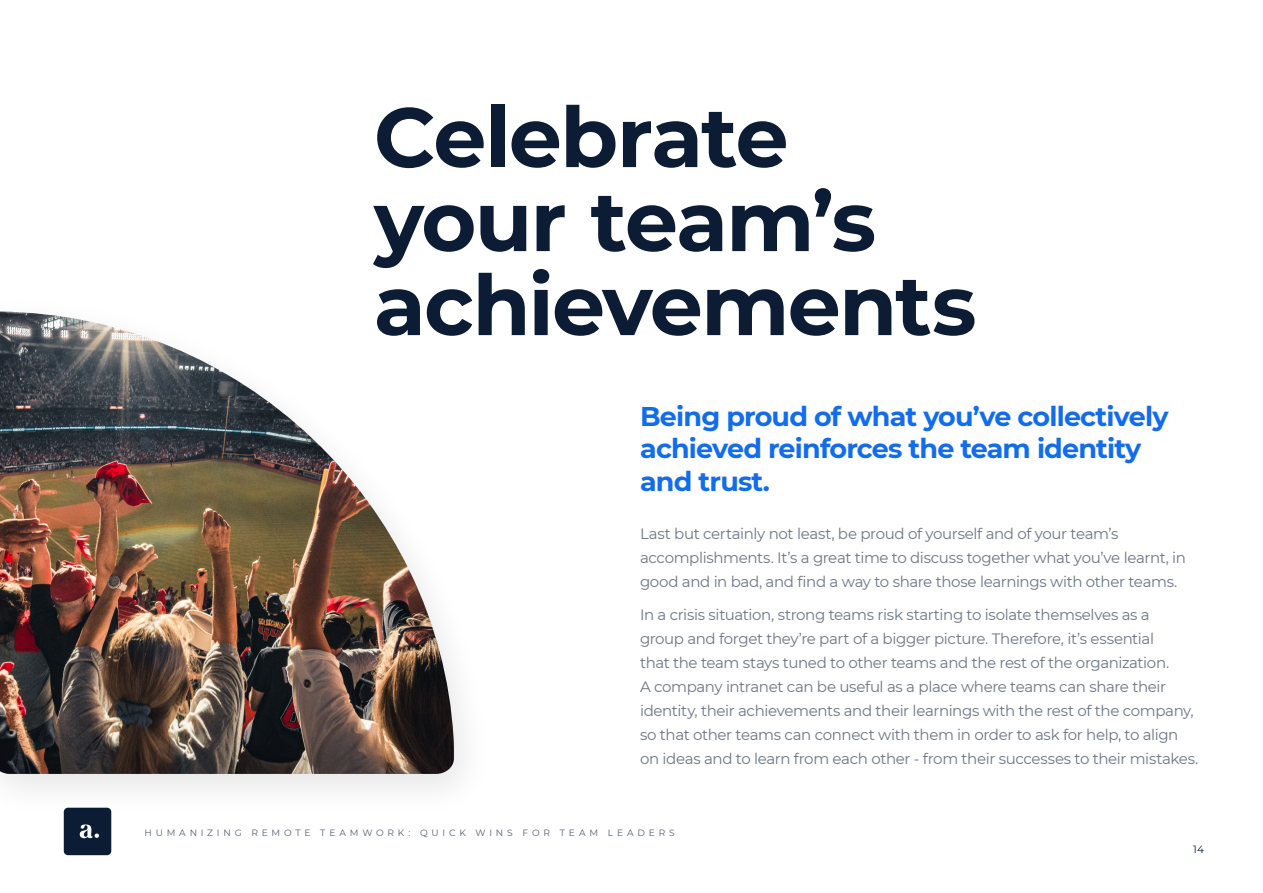
<style>
.page{position:relative;width:1263px;height:893px;background:#fff}
.page>*{position:absolute;margin:0;border:0;box-sizing:border-box;transform-origin:0 0}
.t1{font:700 84px/84px "Montserrat";letter-spacing:-.02em;color:#0b1c34}
.t2{font:700 27px/32.4px "Montserrat";letter-spacing:-.03em;color:#126cee}
.t3{font:15px/24px "Montserrat";letter-spacing:-.025em;color:#6c7685}
.t4{font:10.5px "Montserrat";color:#0b1c34}
.t5{font:9.15px "Montserrat";letter-spacing:.42em;color:#546071}
</style>
<div class="page">
<div style="left:64px;top:808px;width:47px;height:47px;background:#0b1c34;border-radius:4px"></div>
<svg style="left:80px;top:824px;width:19px;height:14px"></svg>
<div style="left:0;top:293px;width:493px;height:525px;background:#000;opacity:.1"></div>
<img style="left:0;top:312px;width:454px;height:462px">
<h1 class="t1" style="left:374px;top:91px;width:604px">Celebrate your team’s achievements</h1>
<h2 class="t2" style="left:640px;top:399px;width:530px">Being proud of what you’ve collectively achieved reinforces the team identity and trust.</h2>
<p class="t3" style="left:640px;top:521px;width:547px">Last but certainly not least, be proud of yourself and of your team’s accomplishments. It’s a great time to discuss together what you’ve learnt, in good and in bad, and find a way to share those learnings with other teams.</p>
<p class="t3" style="left:640px;top:602px;width:560px">In a crisis situation, strong teams risk starting to isolate themselves as a<br>group and forget they’re part of a bigger picture. Therefore, it’s essential<br>that the team stays tuned to other teams and the rest of the organization.<br>A company intranet can be useful as a place where teams can share their identity, their achievements and their learnings with the rest of the company, so that other teams can connect with them in order to ask for help, to align on ideas and to learn from each other - from their successes to their mistakes.</p>
<p class="t5" style="left:145px;top:827px;width:532px">HUMANIZING REMOTE TEAMWORK: QUICK WINS FOR TEAM LEADERS</p>
<p class="t4" style="left:1193px;top:842px;width:12px">14</p>
</div>
